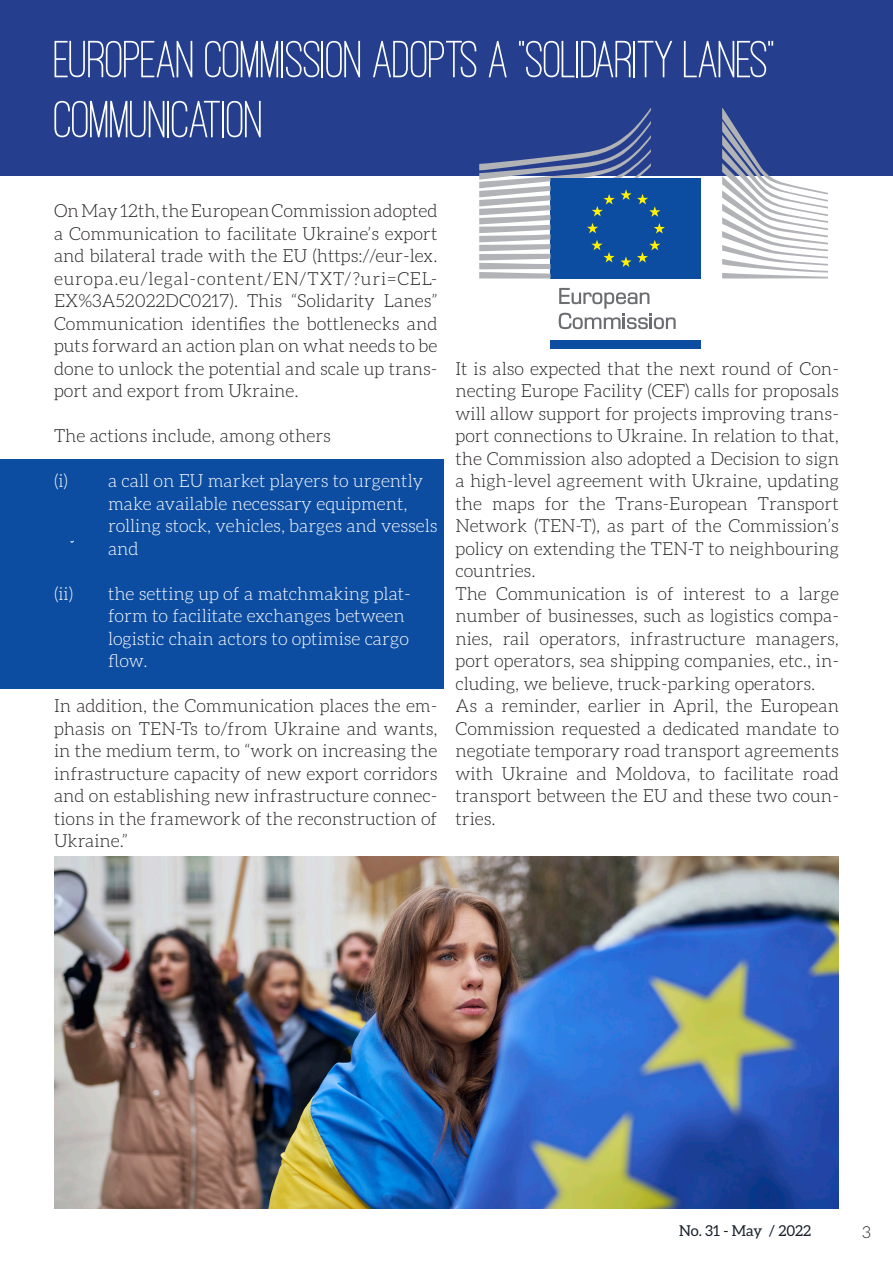
<style>
.page{position:relative;width:893px;height:1263px;background:#fff}
.page>*{position:absolute;margin:0;border:0;box-sizing:border-box;transform-origin:0 0}
.TEXT_TITLE{font:500 54px/60px "Ostrich Sans";letter-spacing:-.02em;color:#fff}
.t1{font:300 18px/22.5px "Aleo";color:#231f20;text-align:justify}
.t2{font:300 18px "Aleo";color:#fff}
.t3{font:300 16.5px "Aleo";color:#231f20}
.t4{font:15px "Aleo";color:#17202b}
</style>
<div class="page">
<div style="left:0;top:459px;width:444px;height:229px;background:#0d4da1"></div>
<div style="left:0;top:0;width:893px;height:176px;background:#253f8e"></div>
<img style="left:54px;top:856px;width:785px;height:353px">
<svg style="left:559px;top:288px;width:117px;height:41px"></svg>
<div style="left:550px;top:178px;width:151px;height:100px;background:#0d4da1"></div>
<div style="left:550px;top:340px;width:151px;height:9px;background:#0d4da1"></div>
<svg style="left:722px;top:108px;width:106px;height:171px"></svg>
<svg style="left:479px;top:108px;width:186px;height:171px"></svg>
<p class="TEXT_TITLE" style="left:54px;top:30px;width:723px">EUROPEAN COMMISSION ADOPTS A “SOLIDARITY LANES”<br>COMMUNICATION</p>
<p class="t1" style="left:54px;top:199px;width:385px">On May 12th, the European Commission adopted a Communication to facilitate Ukraine’s export and bilateral trade with the EU (https://eur-lex. europa.eu/legal-content/EN/TXT/?uri=CEL-EX%3A52022DC0217). This “Solidarity Lanes” Communication identifies the bottlenecks and puts forward an action plan on what needs to be done to unlock the potential and scale up trans&shy;port and export from Ukraine.</p>
<p class="t1" style="left:54px;top:424px;width:278px">The actions include, among others</p>
<p class="t2" style="left:54px;top:471px;width:371px">(i) a call on EU market players to urgently</p>
<p class="t2" style="left:108px;top:493px;width:301px">make available necessary equipment,</p>
<p class="t2" style="left:108px;top:516px;width:331px">rolling stock, vehicles, barges and vessels</p>
<p class="t2" style="left:108px;top:538px;width:32px">and</p>
<p class="t2" style="left:54px;top:583px;width:358px">(ii) the setting up of a matchmaking plat-</p>
<p class="t2" style="left:108px;top:606px;width:298px">form to facilitate exchanges between</p>
<p class="t2" style="left:108px;top:628px;width:302px">logistic chain actors to optimise cargo</p>
<p class="t2" style="left:108px;top:651px;width:41px">flow.</p>
<p class="t1" style="left:54px;top:694px;width:385px">In addition, the Communication places the em&shy;phasis on TEN-Ts to/from Ukraine and wants, in the medium term, to “work on increasing the infrastructure capacity of new export corridors and on establishing new infrastructure connec&shy;tions in the framework of the reconstruction of Ukraine.”</p>
<p class="t1" style="left:455px;top:357px;width:385px">It is also expected that the next round of Con&shy;necting Europe Facility (CEF) calls for proposals will allow support for projects improving trans&shy;port connections to Ukraine. In relation to that, the Commission also adopted a Decision to sign a high-level agreement with Ukraine, updating the maps for the Trans-European Transport Network (TEN-T), as part of the Commission’s policy on extending the TEN-T to neighbouring countries.</p>
<p class="t1" style="left:455px;top:582px;width:385px">The Communication is of interest to a large number of businesses, such as logistics compa&shy;nies, rail operators, infrastructure managers, port operators, sea shipping companies, etc., in&shy;cluding, we believe, truck-parking operators.</p>
<p class="t1" style="left:455px;top:694px;width:385px">As a reminder, earlier in April, the European Commission requested a dedicated mandate to negotiate temporary road transport agreements with Ukraine and Moldova, to facilitate road transport between the EU and these two coun&shy;tries.</p>
<p class="t4" style="left:679px;top:1222px;width:133px">No. 31 - May / 2022</p>
<p class="t3" style="left:862px;top:1223px;width:10px">3</p>
</div>
